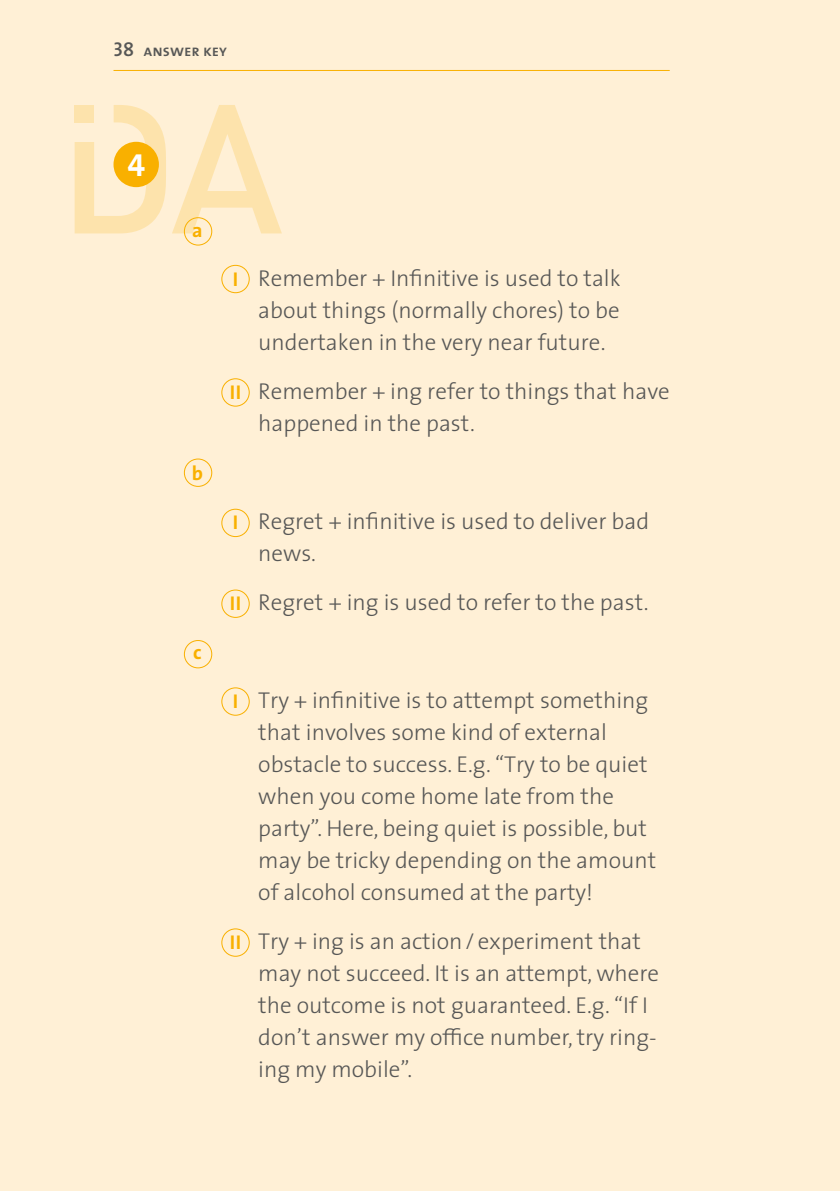
<style>
.page{position:relative;width:840px;height:1191px;background:#fff}
.page>*{position:absolute;margin:0;border:0;box-sizing:border-box;transform-origin:0 0}
.t1{font:32px "The Sans Bold Caps";color:#fff}
.t2{font:300 23px/32px "The Sans";color:#575756}
.t3{font:700 20px "The Sans";color:#f9b000}
.t4{font:16px "The Sans Semi Bold Caps";color:#575756}
.s1{font-size:20px}
.s2{font-weight:700;font-size:20px;color:#f9b000}
</style>
<div class="page">
<div style="left:0;top:0;width:839px;height:1191px;background:#fff0d6"></div>
<hr style="left:113px;top:70px;width:556px;height:1px;background:#f9b000">
<svg style="left:75px;top:105px;width:207px;height:128px"></svg>
<div style="left:75px;top:105px;width:19px;height:18px;background:#fde3ac"></div>
<div style="left:113px;top:142px;width:46px;height:45px;background:#f9b000;border-radius:50%"></div>
<div style="left:184px;top:217px;width:28px;height:28px;border:1px solid #f9b000;border-radius:50%"></div>
<div style="left:184px;top:458px;width:28px;height:29px;border:1px solid #f9b000;border-radius:50%"></div>
<div style="left:184px;top:640px;width:28px;height:28px;border:1px solid #f9b000;border-radius:50%"></div>
<div style="left:221px;top:509px;width:28px;height:28px;border:1px solid #f9b000;border-radius:50%"></div>
<div style="left:221px;top:265px;width:28px;height:28px;border:1px solid #f9b000;border-radius:50%"></div>
<div style="left:221px;top:589px;width:28px;height:29px;border:1px solid #f9b000;border-radius:50%"></div>
<div style="left:221px;top:687px;width:28px;height:28px;border:1px solid #f9b000;border-radius:50%"></div>
<div style="left:221px;top:928px;width:28px;height:28px;border:1px solid #f9b000;border-radius:50%"></div>
<div style="left:221px;top:378px;width:28px;height:28px;border:1px solid #f9b000;border-radius:50%"></div>
<p class="t4" style="left:113px;top:37px;width:115px"><span class="s1">38</span> answer key</p>
<h1 class="t1" style="left:127px;top:139px;width:19px">4</h1>
<p class="t3" style="left:192px;top:213px;width:12px">a</p>
<p class="t3" style="left:192px;top:456px;width:13px">b</p>
<p class="t3" style="left:193px;top:635px;width:10px">c</p>
<p class="t2" style="left:258px;top:261px;width:364px;text-align:justify;text-indent:-25px"><span class="s2">I</span> Remember + Infinitive is used to talk about things (normally chores) to be undertaken in the very near future.</p>
<p class="t2" style="left:258px;top:374px;width:413px;text-indent:-28px"><span class="s2">II</span> Remember + ing refer to things that have happened in the past.</p>
<p class="t2" style="left:258px;top:504px;width:392px;text-indent:-25px"><span class="s2">I</span> Regret + infinitive is used to deliver bad news.</p>
<p class="t2" style="left:230px;top:585px;width:420px"><span class="s2">II</span> Regret + ing is used to refer to the past.</p>
<p class="t2" style="left:258px;top:683px;width:399px;text-indent:-25px"><span class="s2">I</span> Try + infinitive is to attempt something that involves some kind of external obstacle to success. E.g. “Try to be quiet when you come home late from the party”. Here, being quiet is possible, but may be tricky depending on the amount of alcohol consumed at the party!</p>
<p class="t2" style="left:258px;top:924px;width:402px;text-indent:-28px"><span class="s2">II</span> Try + ing is an action/experiment that may not succeed. It is an attempt, where the outcome is not guaranteed. E.g. “If I don’t answer my office number, try ring&shy;ing my mobile”.</p>
</div>
